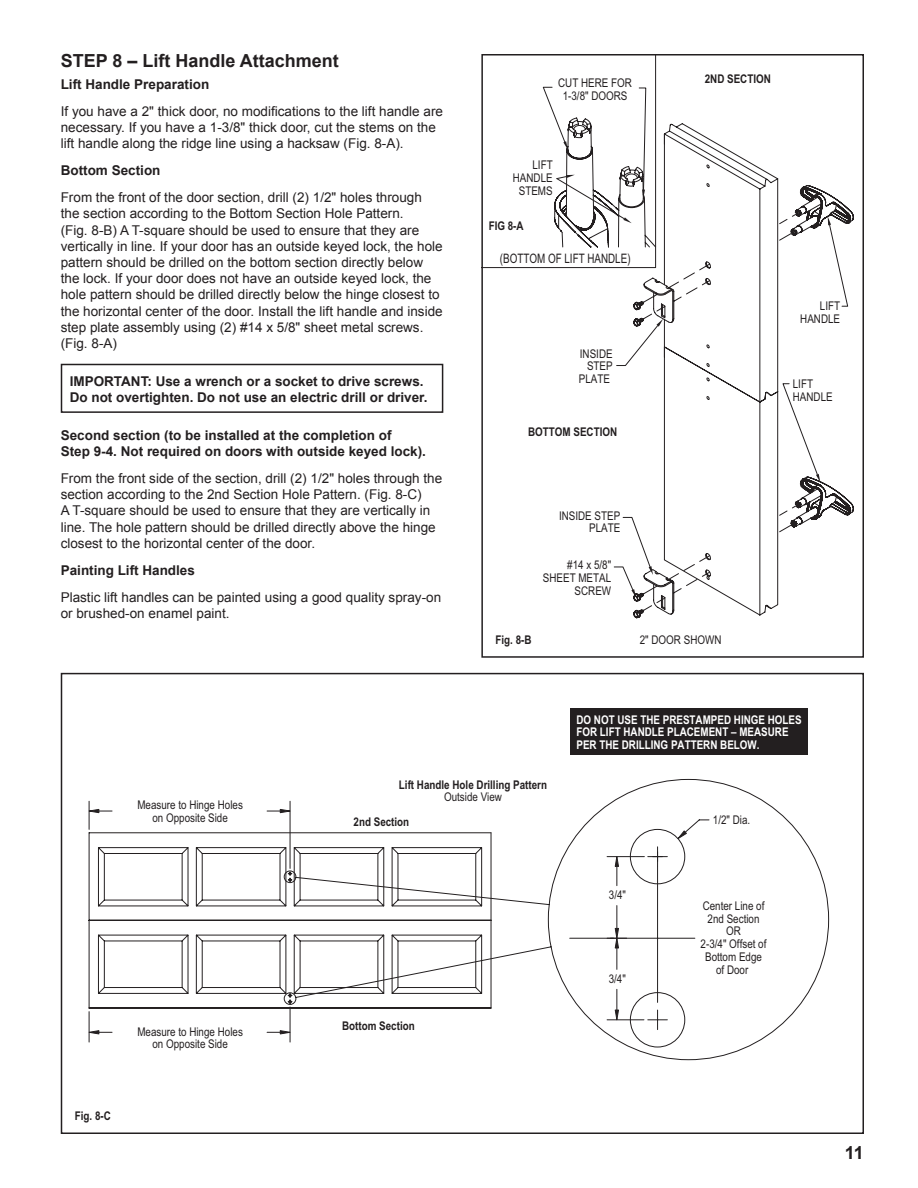
<style>
.page{position:relative;width:918px;height:1188px;background:#fff}
.page>*{position:absolute;margin:0;border:0;box-sizing:border-box;transform-origin:0 0}
.t1{font:700 18px "Arial";color:#231f20}
.t2{font:13.5px/16.2px "Arial";color:#231f20}
.t3{font:700 13.5px/16.2px "Arial";color:#231f20}
.t4{font:13.05px "Arial Narrow";color:#231f20;scale:.92 1}
.t5{font:12px/12.8px "Arial Narrow";color:#231f20;text-align:right}
.t6{font:700 12px "Arial Narrow";color:#231f20}
.t7{font:700 12px/12.8px "Arial Narrow";color:#fff}
</style>
<div class="page">
<svg style="left:484px;top:57px;width:370px;height:562px"></svg>
<div style="left:481px;top:54px;width:383px;height:604px;border:2px solid #231f20"></div>
<svg style="left:89px;top:832px;width:194px;height:177px"></svg>
<svg style="left:89px;top:801px;width:23px;height:28px"></svg>
<svg style="left:267px;top:809px;width:16px;height:5px"></svg>
<hr style="left:89px;top:1012px;width:1px;height:30px;background:#231f20">
<svg style="left:89px;top:1030px;width:23px;height:5px"></svg>
<svg style="left:267px;top:1030px;width:16px;height:5px"></svg>
<svg style="left:283px;top:779px;width:546px;height:281px"></svg>
<svg style="left:570px;top:819px;width:140px;height:205px"></svg>
<div style="left:571px;top:708px;width:237px;height:47px;background:#231f20"></div>
<div style="left:61px;top:673px;width:803px;height:461px;border:2px solid #231f20"></div>
<div style="left:61px;top:364px;width:382px;height:49px;border:2px solid #231f20"></div>
<h1 class="t1" style="left:61px;top:49px;width:280px">STEP 8 – Lift Handle Attachment</h1>
<p class="t3" style="left:61px;top:76px;width:150px">Lift Handle Preparation</p>
<p class="t2" style="left:61px;top:103px;width:384px">If you have a 2" thick door, no modifications to the lift handle are necessary. If you have a 1-3/8" thick door, cut the stems on the lift handle along the ridge line using a hacksaw (Fig. 8-A).</p>
<p class="t3" style="left:61px;top:163px;width:101px">Bottom Section</p>
<p class="t2" style="left:61px;top:189px;width:383px">From the front of the door section, drill (2) 1/2" holes through the section according to the Bottom Section Hole Pattern.<br>(Fig. 8-B) A T-square should be used to ensure that they are vertically in line. If your door has an outside keyed lock, the hole pattern should be drilled on the bottom section directly below the lock. If your door does not have an outside keyed lock, the hole pattern should be drilled directly below the hinge closest to the horizontal center of the door. Install the lift handle and inside step plate assembly using (2) #14 x 5/8" sheet metal screws. (Fig. 8-A)</p>
<p class="t3" style="left:70px;top:373px;width:359px">IMPORTANT: Use a wrench or a socket to drive screws.<br>Do not overtighten. Do not use an electric drill or driver.</p>
<p class="t3" style="left:61px;top:427px;width:367px">Second section (to be installed at the completion of<br>Step 9-4. Not required on doors with outside keyed lock).</p>
<p class="t2" style="left:61px;top:470px;width:383px">From the front side of the section, drill (2) 1/2" holes through the section according to the 2nd Section Hole Pattern. (Fig. 8-C)<br>A T-square should be used to ensure that they are vertically in line. The hole pattern should be drilled directly above the hinge closest to the horizontal center of the door.</p>
<p class="t3" style="left:61px;top:562px;width:136px">Painting Lift Handles</p>
<p class="t2" style="left:61px;top:589px;width:382px">Plastic lift handles can be painted using a good quality spray-on or brushed-on enamel paint.</p>
<p class="t5" style="left:558px;top:77px;width:75px;text-align:center">CUT HERE FOR<br>1-3/8" DOORS</p>
<p class="t6" style="left:705px;top:72px;width:68px">2ND SECTION</p>
<p class="t5" style="left:513px;top:158px;width:41px">LIFT<br>HANDLE<br>STEMS</p>
<p class="t6" style="left:489px;top:219px;width:36px">FIG 8-A</p>
<p class="t4" style="left:500px;top:251px;width:144px">(BOTTOM OF LIFT HANDLE)</p>
<p class="t5" style="left:579px;top:347px;width:35px">INSIDE<br>STEP<br>PLATE</p>
<p class="t6" style="left:528px;top:425px;width:91px">BOTTOM SECTION</p>
<p class="t5" style="left:559px;top:509px;width:63px">INSIDE STEP<br>PLATE</p>
<p class="t5" style="left:543px;top:558px;width:70px">#14 x 5/8"<br>SHEET METAL<br>SCREW</p>
<p class="t6" style="left:495px;top:633px;width:38px">Fig. 8-B</p>
<p class="t5" style="left:640px;top:633px;width:83px">2" DOOR SHOWN</p>
<p class="t5" style="left:800px;top:299px;width:41px">LIFT<br>HANDLE</p>
<p class="t5" style="left:793px;top:377px;width:41px;text-align:left">LIFT<br>HANDLE</p>
<p class="t7" style="left:576px;top:713px;width:227px">DO NOT USE THE PRESTAMPED HINGE HOLES<br>FOR LIFT HANDLE PLACEMENT – MEASURE<br>PER THE DRILLING PATTERN BELOW.</p>
<p class="t5" style="left:137px;top:799px;width:107px;text-align:center">Measure to Hinge Holes on Opposite Side</p>
<p class="t6" style="left:75px;top:1109px;width:38px">Fig. 8-C</p>
<p class="t5" style="left:137px;top:1025px;width:107px;text-align:center">Measure to Hinge Holes on Opposite Side</p>
<p class="t6" style="left:399px;top:777px;width:150px">Lift Handle Hole Drilling Pattern</p>
<p class="t5" style="left:444px;top:791px;width:59px">Outside View</p>
<p class="t6" style="left:354px;top:815px;width:57px">2nd Section</p>
<p class="t6" style="left:342px;top:1019px;width:74px">Bottom Section</p>
<p class="t5" style="left:609px;top:889px;width:19px">3/4"</p>
<p class="t5" style="left:609px;top:972px;width:19px">3/4"</p>
<p class="t5" style="left:713px;top:813px;width:39px">1/2" Dia.</p>
<p class="t5" style="left:701px;top:899px;width:67px;text-align:center">Center Line of<br>2nd Section<br>OR<br>2-3/4" Offset of<br>Bottom Edge of Door</p>
<h1 class="t1" style="left:845px;top:1141px;width:21px">11</h1>
</div>
